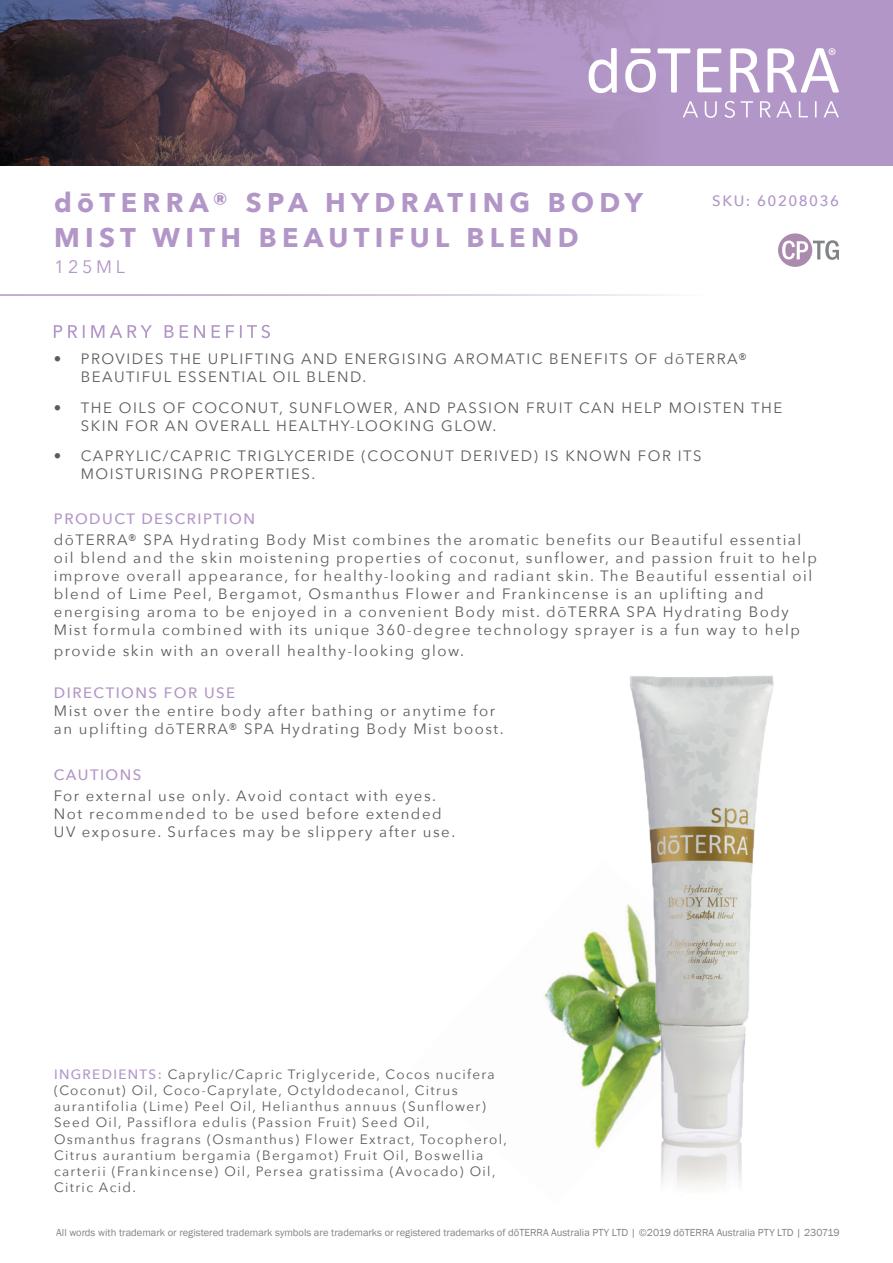
<style>
.page{position:relative;width:893px;height:1263px;background:#fff}
.page>*{position:absolute;margin:0;border:0;box-sizing:border-box;transform-origin:0 0}
.t1{font:700 27px/35px "Avenir Next";letter-spacing:.2em;color:#b296c7}
.t2{font:18px "Avenir Next";letter-spacing:.2em;color:#b296c7}
.t3{font:15px/18px "Avenir Next";letter-spacing:.1em;color:#5b5c5e}
.t4{font:500 15px "Avenir Next";letter-spacing:.1em;color:#b296c7}
.t5{font:13.5px/16.2px "Avenir Next";letter-spacing:.1em;color:#5b5c5e}
.t6{font:10.5px "Franklin Gothic";color:#808285}
.s1{font-weight:500;color:#b296c7}
</style>
<div class="page">
<img style="left:544px;top:931px;width:73px;height:218px">
<svg style="left:0;top:0;width:893px;height:166px;background:#846d8d"></svg>
<svg style="left:730px;top:48px;width:30px;height:45px"></svg>
<svg style="left:697px;top:48px;width:25px;height:44px"></svg>
<svg style="left:589px;top:48px;width:28px;height:45px"></svg>
<svg style="left:767px;top:48px;width:72px;height:45px"></svg>
<svg style="left:625px;top:48px;width:65px;height:45px"></svg>
<svg style="left:683px;top:101px;width:156px;height:17px;background:#bfa9d1"></svg>
<hr style="left:0;top:294px;width:839px;height:2px;background:#b296c7">
<svg style="left:778px;top:233px;width:61px;height:34px"></svg>
<svg style="left:54px;top:325px;width:216px;height:13px"></svg>
<img style="left:617px;top:675px;width:157px;height:512px">
<h1 class="t1" style="left:54px;top:185px;width:590px">dōTERRA® SPA HYDRATING BODY<br>MIST WITH BEAUTIFUL BLEND</h1>
<p class="t2" style="left:54px;top:251px;width:72px">125ML</p>
<p class="t4" style="left:712px;top:188px;width:128px">SKU: 60208036</p>
<p class="t3" style="left:81px;top:349px;width:668px;text-indent:-27px">• PROVIDES THE UPLIFTING AND ENERGISING AROMATIC BENEFITS OF dōTERRA®<br>BEAUTIFUL ESSENTIAL OIL BLEND.</p>
<p class="t3" style="left:81px;top:398px;width:703px;text-indent:-27px">• THE OILS OF COCONUT, SUNFLOWER, AND PASSION FRUIT CAN HELP MOISTEN THE<br>SKIN FOR AN OVERALL HEALTHY-LOOKING GLOW.</p>
<p class="t3" style="left:81px;top:447px;width:622px;text-indent:-27px">• CAPRYLIC/CAPRIC TRIGLYCERIDE (COCONUT DERIVED) IS KNOWN FOR ITS<br>MOISTURISING PROPERTIES.</p>
<p class="t4" style="left:54px;top:506px;width:203px">PRODUCT DESCRIPTION</p>
<p class="t3" style="left:54px;top:530px;width:764px">dōTERRA® SPA Hydrating Body Mist combines the aromatic benefits our Beautiful essential oil blend and the skin moistening properties of coconut, sunflower, and passion fruit to help improve overall appearance, for healthy-looking and radiant skin. The Beautiful essential oil blend of Lime Peel, Bergamot, Osmanthus Flower and Frankincense is an uplifting and energising aroma to be enjoyed in a convenient Body mist. dōTERRA SPA Hydrating Body Mist formula combined with its unique 360-degree technology sprayer is a fun way to help</p>
<p class="t3" style="left:54px;top:641px;width:412px">provide skin with an overall healthy-looking glow.</p>
<p class="t4" style="left:54px;top:680px;width:183px">DIRECTIONS FOR USE</p>
<p class="t3" style="left:54px;top:701px;width:451px">Mist over the entire body after bathing or anytime for an uplifting dōTERRA® SPA Hydrating Body Mist boost.</p>
<p class="t4" style="left:54px;top:762px;width:89px">CAUTIONS</p>
<p class="t3" style="left:54px;top:786px;width:403px">For external use only. Avoid contact with eyes.<br>Not recommended to be used before extended<br>UV exposure. Surfaces may be slippery after use.</p>
<p class="t5" style="left:54px;top:1065px;width:454px"><span class="s1">INGREDIENTS:</span> Caprylic/Capric Triglyceride, Cocos nucifera (Coconut) Oil, Coco-Caprylate, Octyldodecanol, Citrus aurantifolia (Lime) Peel Oil, Helianthus annuus (Sunflower)<br>Seed Oil, Passiflora edulis (Passion Fruit) Seed Oil, Osmanthus fragrans (Osmanthus) Flower Extract, Tocopherol, Citrus aurantium bergamia (Bergamot) Fruit Oil, Boswellia carterii (Frankincense) Oil, Persea gratissima (Avocado) Oil, Citric Acid.</p>
<p class="t6" style="left:56px;top:1226px;width:785px">All words with trademark or registered trademark symbols are trademarks or registered trademarks of dōTERRA Australia PTY LTD | ©2019 dōTERRA Australia PTY LTD | 230719</p>
</div>
